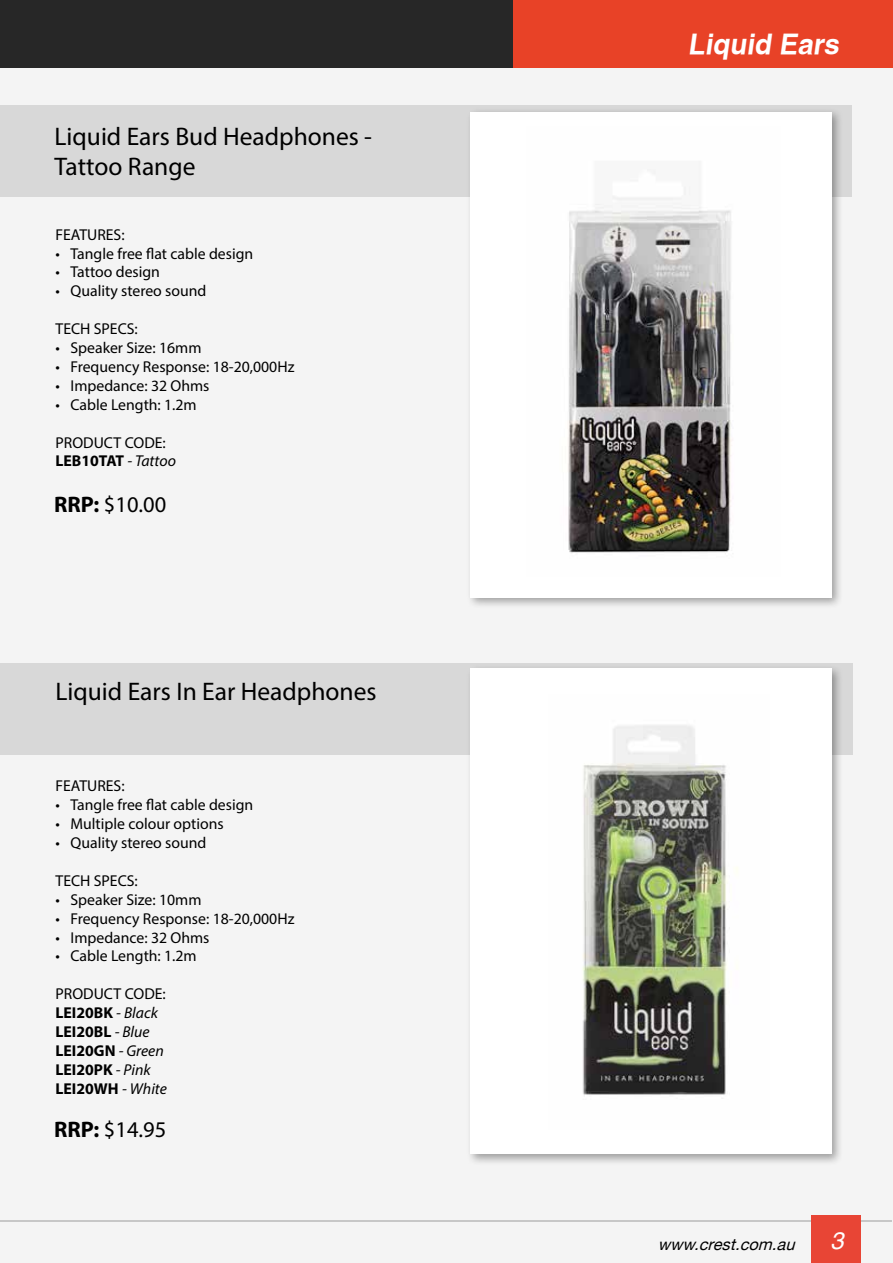
<style>
.page{position:relative;width:893px;height:1263px;background:#f4f4f4}
.page>*{position:absolute;margin:0;border:0;box-sizing:border-box;transform-origin:0 0}
.t1{font:700 27.75px "Helvetica";color:#fff}
.t2{font:25.5px/30.6px "Myriad Pro";color:#000}
.t3{font:italic 24px "Helvetica";color:#fff}
.t4{font:22.5px "Myriad Pro";color:#000}
.t5{font:italic 16.2px "Helvetica Neue";color:#000}
.t6{font:15.75px/18.9px "Myriad Pro";color:#000}
.t7{font:700 15.75px/18.9px "Myriad Pro";color:#000}
.s1{font-weight:700}
.s2{font-style:italic}
.s3{font-weight:400}
.s4{font-weight:400;font-style:italic}
</style>
<div class="page">
<div style="left:0;top:0;width:892px;height:68px;background:#272727"></div>
<div style="left:514px;top:0;width:379px;height:68px;background:#e84227"></div>
<img style="left:0;top:1221px;width:892px;height:1px">
<div style="left:811px;top:1215px;width:49px;height:48px;background:#e84535"></div>
<div style="left:0;top:106px;width:852px;height:91px;background:#d8d8d8"></div>
<div style="left:0;top:663px;width:852px;height:91px;background:#d8d8d8"></div>
<div style="left:466px;top:107px;width:377px;height:503px;background:#000;opacity:.35"></div>
<div style="left:470px;top:112px;width:361px;height:485px;background:#fff"></div>
<div style="left:466px;top:664px;width:377px;height:502px;background:#000;opacity:.35"></div>
<div style="left:470px;top:668px;width:361px;height:486px;background:#fff"></div>
<img style="left:568px;top:169px;width:163px;height:385px">
<img style="left:582px;top:725px;width:156px;height:374px">
<h2 class="t2" style="left:55px;top:120px;width:319px">Liquid Ears Bud Headphones -<br>Tattoo Range</h2>
<p class="t6" style="left:56px;top:225px;width:71px">FEATURES:</p>
<p class="t6" style="left:56px;top:244px;width:199px">• Tangle free flat cable design</p>
<p class="t6" style="left:56px;top:262px;width:106px">• Tattoo design</p>
<p class="t6" style="left:56px;top:281px;width:152px">• Quality stereo sound</p>
<p class="t6" style="left:56px;top:319px;width:84px">TECH SPECS:</p>
<p class="t6" style="left:56px;top:338px;width:147px">• Speaker Size: 16mm</p>
<p class="t6" style="left:56px;top:357px;width:240px">• Frequency Response: 18-20,000Hz</p>
<p class="t6" style="left:56px;top:376px;width:156px">• Impedance: 32 Ohms</p>
<p class="t6" style="left:56px;top:395px;width:143px">• Cable Length: 1.2m</p>
<p class="t6" style="left:56px;top:433px;width:122px">PRODUCT CODE:<br><span class="s1">LEB10TAT</span> <span class="s2">- Tattoo</span></p>
<h3 class="t4" style="left:54px;top:490px;width:114px"><span class="s1">RRP:</span> $10.00</h3>
<h2 class="t2" style="left:55px;top:676px;width:323px">Liquid Ears In Ear Headphones</h2>
<p class="t6" style="left:56px;top:776px;width:71px">FEATURES:</p>
<p class="t6" style="left:56px;top:795px;width:199px">• Tangle free flat cable design</p>
<p class="t6" style="left:56px;top:814px;width:170px">• Multiple colour options</p>
<p class="t6" style="left:56px;top:833px;width:152px">• Quality stereo sound</p>
<p class="t6" style="left:56px;top:871px;width:84px">TECH SPECS:</p>
<p class="t6" style="left:56px;top:890px;width:147px">• Speaker Size: 10mm</p>
<p class="t6" style="left:56px;top:909px;width:240px">• Frequency Response: 18-20,000Hz</p>
<p class="t6" style="left:56px;top:927px;width:156px">• Impedance: 32 Ohms</p>
<p class="t6" style="left:56px;top:946px;width:143px">• Cable Length: 1.2m</p>
<p class="t7" style="left:56px;top:984px;width:113px"><span class="s3">PRODUCT CODE:<br></span>LEI20BK <span class="s4">- Black<br></span>LEI20BL <span class="s4">- Blue<br></span>LEI20GN <span class="s4">- Green<br></span>LEI20PK <span class="s4">- Pink<br></span>LEI20WH <span class="s4">- White</span></p>
<h3 class="t4" style="left:54px;top:1115px;width:114px"><span class="s1">RRP:</span> $14.95</h3>
<h1 class="t1" style="left:688px;top:27px;width:157px">Liquid Ears</h1>
<p class="t5" style="left:658px;top:1234px;width:143px">www.crest.com.au</p>
<h3 class="t3" style="left:830px;top:1227px;width:15px">3</h3>
</div>
